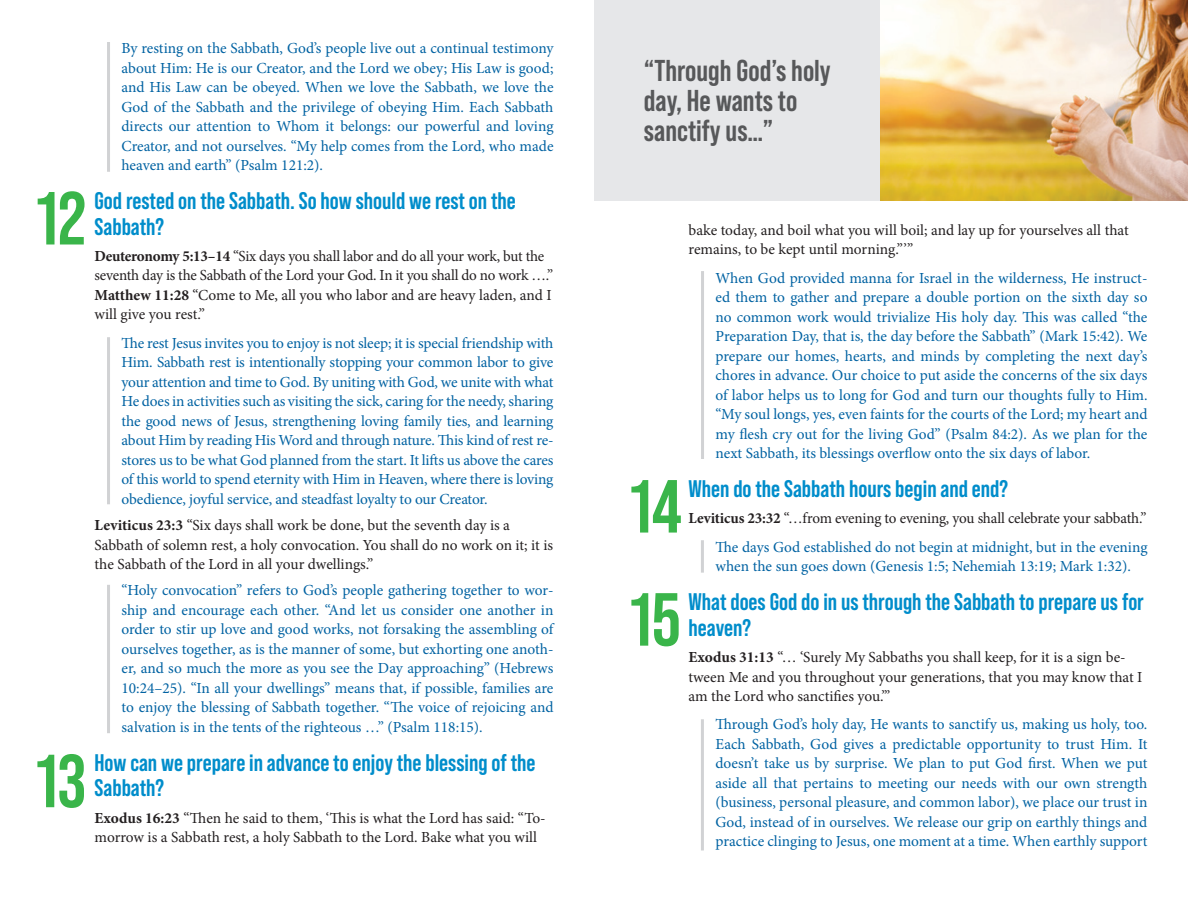
<style>
.page{position:relative;width:1188px;height:918px;background:#fff}
.page>*{position:absolute;margin:0;border:0;box-sizing:border-box;transform-origin:0 0}
.t1{font:700 75px "Bebas Neue Pro";color:#3ab54a}
.Pullquotes{font:700 30.15px/30px "Bebas Neue Pro";color:#57585a}
.Questions{font:700 24px/25.5px "Bebas Neue Pro";color:#008dcb}
.Answer_Indent{font:15.3px/19.5px "Minion Pro";letter-spacing:-.005em;color:#0162a2;text-align:justify}
.Verses{font:15.3px/19.5px "Minion Pro";letter-spacing:-.01em;color:#231f20}
.Second_Verse{font:15.3px/19.5px "Minion Pro";letter-spacing:-.005em;color:#231f20}
.s1{font-weight:700}
</style>
<div class="page">
<div style="left:594px;top:0;width:594px;height:201px;background:#e6e7e9"></div>
<img style="left:880px;top:0;width:308px;height:201px">
<hr style="left:701px;top:271px;width:3px;height:188px;background:#d1d2d4">
<hr style="left:107px;top:337px;width:3px;height:167px;background:#d1d2d4">
<hr style="left:107px;top:42px;width:3px;height:130px;background:#d1d2d4">
<hr style="left:107px;top:585px;width:3px;height:148px;background:#d1d2d4">
<hr style="left:701px;top:540px;width:3px;height:33px;background:#d1d2d4">
<hr style="left:701px;top:719px;width:3px;height:132px;background:#d1d2d4">
<p class="t1" style="left:36px;top:176px;width:51px">12</p>
<p class="t1" style="left:36px;top:738px;width:51px">13</p>
<p class="Answer_Indent" style="left:122px;top:39px;width:434px">By resting on the Sabbath, God’s people live out a continual testimony about Him: He is our Creator, and the Lord we obey; His Law is good; and His Law can be obeyed. When we love the Sabbath, we love the God of the Sabbath and the privilege of obeying Him. Each Sabbath directs our attention to Whom it belongs: our powerful and loving Creator, and not ourselves. “My help comes from the Lord, who made heaven and earth” (Psalm 121:2).</p>
<p class="Questions" style="left:94px;top:188px;width:423px">God rested on the Sabbath. So how should we rest on the<br>Sabbath?</p>
<p class="Verses" style="left:94px;top:246px;width:460px"><span class="s1">Deuteronomy 5:13–14</span> “Six days you shall labor and do all your work, but the seventh day is the Sabbath of the Lord your God. In it you shall do no work ….” <span class="s1">Matthew 11:28</span> “Come to Me, all you who labor and are heavy laden, and I will give you rest.”</p>
<p class="Answer_Indent" style="left:121px;top:333px;width:434px">The rest Jesus invites you to enjoy is not sleep; it is special friendship with Him. Sabbath rest is intentionally stopping your common labor to give your attention and time to God. By uniting with God, we unite with what He does in activities such as visiting the sick, caring for the needy, sharing the good news of Jesus, strengthening loving family ties, and learning about Him by reading His Word and through nature. This kind of rest re&shy;stores us to be what God planned from the start. It lifts us above the cares of this world to spend eternity with Him in Heaven, where there is loving obedience, joyful service, and steadfast loyalty to our Creator.</p>
<p class="Second_Verse" style="left:94px;top:515px;width:460px"><span class="s1">Leviticus 23:3</span> “Six days shall work be done, but the seventh day is a<br>Sabbath of solemn rest, a holy convocation. You shall do no work on it; it is the Sabbath of the Lord in all your dwellings.”</p>
<p class="Answer_Indent" style="left:121px;top:581px;width:434px">“Holy convocation” refers to God’s people gathering together to wor&shy;ship and encourage each other. “And let us consider one another in order to stir up love and good works, not forsaking the assembling of ourselves together, as is the manner of some, but exhorting one anoth&shy;er, and so much the more as you see the Day approaching” (Hebrews 10:24–25). “In all your dwellings” means that, if possible, families are to enjoy the blessing of Sabbath together. “The voice of rejoicing and salvation is in the tents of the righteous …” (Psalm 118:15).</p>
<p class="Questions" style="left:94px;top:749px;width:443px">How can we prepare in advance to enjoy the blessing of the<br>Sabbath?</p>
<p class="Verses" style="left:94px;top:808px;width:453px"><span class="s1">Exodus 16:23</span> “Then he said to them, ‘This is what the Lord has said: “To&shy;morrow is a Sabbath rest, a holy Sabbath to the Lord. Bake what you will</p>
<p class="Pullquotes" style="left:644px;top:55px;width:188px">“Through God’s holy day, He wants to sanctify us…”</p>
<p class="Verses" style="left:688px;top:220px;width:442px">bake today, and boil what you will boil; and lay up for yourselves all that remains, to be kept until morning.” ’ ”</p>
<p class="Answer_Indent" style="left:715px;top:268px;width:434px">When God provided manna for Israel in the wilderness, He instruct&shy;ed them to gather and prepare a double portion on the sixth day so no common work would trivialize His holy day. This was called “the Preparation Day, that is, the day before the Sabbath” (Mark 15:42). We prepare our homes, hearts, and minds by completing the next day’s chores in advance. Our choice to put aside the concerns of the six days of labor helps us to long for God and turn our thoughts fully to Him. “My soul longs, yes, even faints for the courts of the Lord; my heart and my flesh cry out for the living God” (Psalm 84:2). As we plan for the next Sabbath, its blessings overflow onto the six days of labor.</p>
<p class="Questions" style="left:688px;top:476px;width:321px">When do the Sabbath hours begin and end?</p>
<p class="Verses" style="left:688px;top:509px;width:459px"><span class="s1">Leviticus 23:32</span> “…from evening to evening, you shall celebrate your sabbath.”</p>
<p class="Answer_Indent" style="left:716px;top:537px;width:434px">The days God established do not begin at midnight, but in the evening when the sun goes down (Genesis 1:5; Nehemiah 13:19; Mark 1:32).</p>
<p class="Questions" style="left:688px;top:589px;width:457px">What does God do in us through the Sabbath to prepare us for heaven?</p>
<p class="Verses" style="left:688px;top:647px;width:455px"><span class="s1">Exodus 31:13</span> “… ‘Surely My Sabbaths you shall keep, for it is a sign be&shy;tween Me and you throughout your generations, that you may know that I am the Lord who sanctifies you.’”</p>
<p class="Answer_Indent" style="left:715px;top:715px;width:434px">Through God’s holy day, He wants to sanctify us, making us holy, too.<br>Each Sabbath, God gives a predictable opportunity to trust Him. It doesn’t take us by surprise. We plan to put God first. When we put aside all that pertains to meeting our needs with our own strength (business, personal pleasure, and common labor), we place our trust in God, instead of in ourselves. We release our grip on earthly things and practice clinging to Jesus, one moment at a time. When earthly support</p>
<p class="t1" style="left:630px;top:464px;width:53px">14</p>
<p class="t1" style="left:630px;top:577px;width:52px">15</p>
</div>
